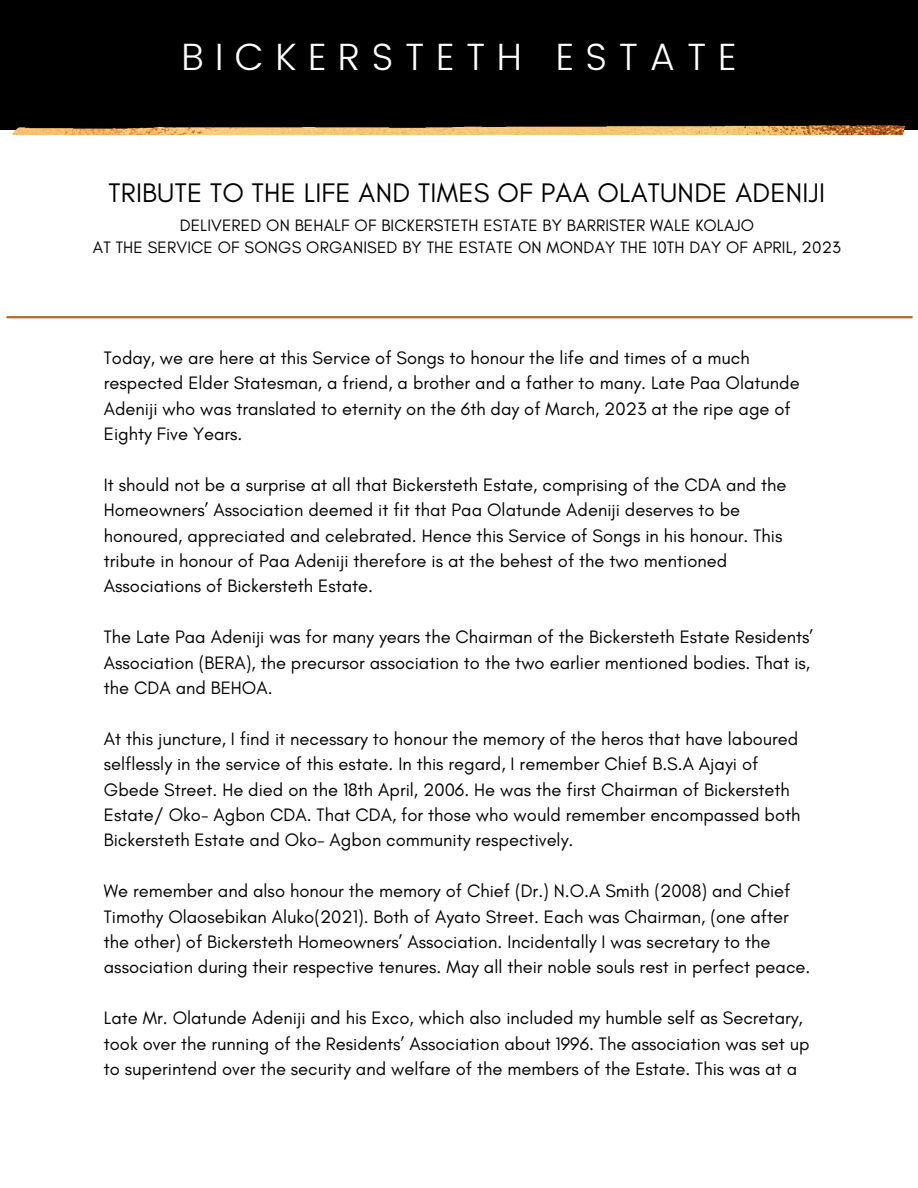
<style>
.page{position:relative;width:918px;height:1188px;background:#fff}
.page>*{position:absolute;margin:0;border:0;box-sizing:border-box;transform-origin:0 0}
.t1{font:300 37.95px "Poppins";letter-spacing:.295em;color:#fff}
.t2{font:27.3px "Glacial Indifference";letter-spacing:.01em;color:#000}
.t3{font:18.3px/25.3px "Glacial Indifference";color:#000}
.t4{font:16.8px/22.5px "Glacial Indifference";letter-spacing:.01em;color:#000;text-align:center}
</style>
<div class="page">
<div style="left:0;top:0;width:918px;height:130px;background:#000"></div>
<img style="left:12px;top:126px;width:892px;height:9px">
<hr style="left:7px;top:316px;width:905px;height:2px;background:#ba652a">
<h1 class="t1" style="left:181px;top:34px;width:557px">BICKERSTETH ESTATE</h1>
<h2 class="t2" style="left:109px;top:177px;width:718px">TRIBUTE TO THE LIFE AND TIMES OF PAA OLATUNDE ADENIJI</h2>
<p class="t4" style="left:93px;top:213px;width:750px">DELIVERED ON BEHALF OF BICKERSTETH ESTATE BY BARRISTER WALE KOLAJO<br>AT THE SERVICE OF SONGS ORGANISED BY THE ESTATE ON MONDAY THE 10TH DAY OF APRIL, 2023</p>
<p class="t3" style="left:104px;top:345px;width:697px">Today, we are here at this Service of Songs to honour the life and times of a much respected Elder Statesman, a friend, a brother and a father to many. Late Paa Olatunde Adeniji who was translated to eternity on the 6th day of March, 2023 at the ripe age of Eighty Five Years.</p>
<p class="t3" style="left:104px;top:472px;width:684px">It should not be a surprise at all that Bickersteth Estate, comprising of the CDA and the Homeowners’ Association deemed it fit that Paa Olatunde Adeniji deserves to be honoured, appreciated and celebrated. Hence this Service of Songs in his honour. This tribute in honour of Paa Adeniji therefore is at the behest of the two mentioned Associations of Bickersteth Estate.</p>
<p class="t3" style="left:104px;top:624px;width:711px">The Late Paa Adeniji was for many years the Chairman of the Bickersteth Estate Residents’<br>Association (BERA), the precursor association to the two earlier mentioned bodies. That is, the CDA and BEHOA.</p>
<p class="t3" style="left:104px;top:726px;width:698px">At this juncture, I find it necessary to honour the memory of the heros that have laboured selflessly in the service of this estate. In this regard, I remember Chief B.S.A Ajayi of Gbede Street. He died on the 18th April, 2006. He was the first Chairman of Bickersteth Estate/ Oko- Agbon CDA. That CDA, for those who would remember encompassed both Bickersteth Estate and Oko- Agbon community respectively.</p>
<p class="t3" style="left:104px;top:878px;width:708px">We remember and also honour the memory of Chief (Dr.) N.O.A Smith (2008) and Chief Timothy Olaosebikan Aluko(2021). Both of Ayato Street. Each was Chairman, (one after the other) of Bickersteth Homeowners’ Association. Incidentally I was secretary to the association during their respective tenures. May all their noble souls rest in perfect peace.</p>
<p class="t3" style="left:104px;top:1005px;width:707px">Late Mr. Olatunde Adeniji and his Exco, which also included my humble self as Secretary, took over the running of the Residents’ Association about 1996. The association was set up to superintend over the security and welfare of the members of the Estate. This was at a</p>
</div>
